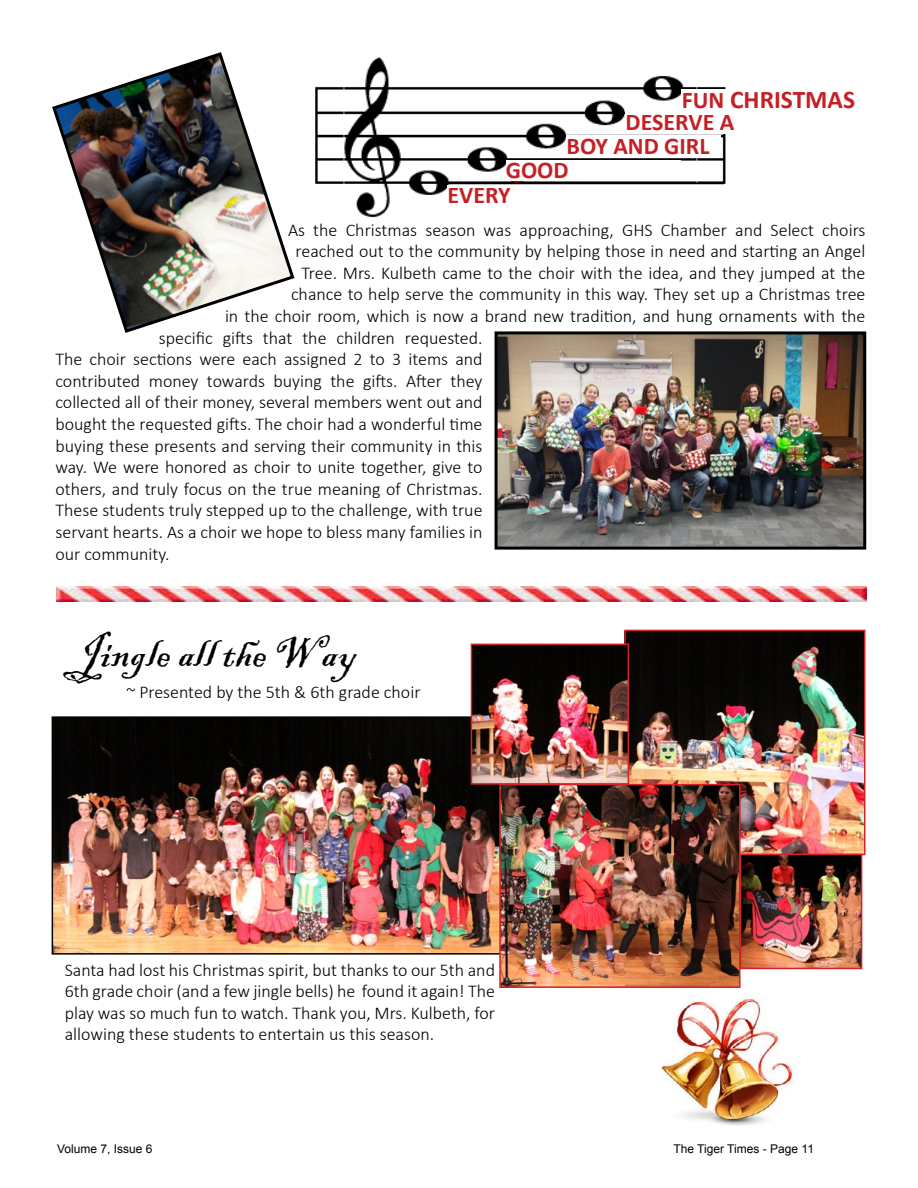
<style>
.page{position:relative;width:918px;height:1188px;background:#fff}
.page>*{position:absolute;margin:0;border:0;box-sizing:border-box;transform-origin:0 0}
.t1{font:45px "Blackadder ITC";color:#000}
.t2{font:700 25.5px "Calibri";color:#c52026}
.t3{font:700 24px "Calibri";color:#c52026}
.t4{font:300 18px/21.6px "Calibri";color:#000;text-align:justify}
.t5{font:12px "Arial";color:#000}
.s1{font-size:24px}
</style>
<div class="page">
<img style="left:315px;top:57px;width:411px;height:161px">
<div style="left:506px;top:160px;width:174px;height:21px;background:#fff"></div>
<div style="left:567px;top:136px;width:154px;height:22px;background:#fff"></div>
<div style="left:626px;top:112px;width:154px;height:22px;background:#fff"></div>
<div style="left:682px;top:89px;width:185px;height:23px;background:#fff"></div>
<hr style="left:447px;top:183px;width:277px;height:1px;background:#000">
<div style="left:447px;top:185px;width:175px;height:31px;background:#fff"></div>
<img style="left:52px;top:52px;width:243px;height:281px">
<img style="left:499px;top:335px;width:363px;height:211px">
<div style="left:495px;top:331px;width:371px;height:219px;border:3px solid #000"></div>
<img style="left:55px;top:719px;width:444px;height:233px">
<div style="left:52px;top:716px;width:462px;height:239px;border:2px solid #000"></div>
<img style="left:627px;top:633px;width:236px;height:219px">
<div style="left:624px;top:630px;width:242px;height:225px;border:2px solid #d2232a"></div>
<img style="left:474px;top:647px;width:152px;height:135px">
<div style="left:471px;top:644px;width:158px;height:141px;border:2px solid #d2232a"></div>
<img style="left:502px;top:787px;width:236px;height:198px">
<div style="left:499px;top:784px;width:242px;height:204px;border:2px solid #d2232a"></div>
<img style="left:743px;top:857px;width:116px;height:109px">
<div style="left:740px;top:854px;width:122px;height:115px;border:2px solid #d2232a"></div>
<img style="left:56px;top:586px;width:810px;height:16px">
<img style="left:660px;top:996px;width:134px;height:130px">
<h2 class="t2" style="left:682px;top:81px;width:175px"><span class="s1">FUN</span> CHRISTMAS</h2>
<h3 class="t3" style="left:626px;top:105px;width:110px">DESERVE A</h3>
<h3 class="t3" style="left:567px;top:129px;width:145px">BOY AND GIRL</h3>
<h3 class="t3" style="left:506px;top:153px;width:64px">GOOD</h3>
<h3 class="t3" style="left:447px;top:178px;width:65px">EVERY</h3>
<p class="t4" style="left:288px;top:219px;width:579px">As the Christmas season was approaching, GHS Chamber and Select choirs</p>
<p class="t4" style="left:296px;top:240px;width:572px">reached out to the community by helping those in need and starting an Angel</p>
<p class="t4" style="left:302px;top:262px;width:566px">Tree. Mrs. Kulbeth came to the choir with the idea, and they jumped at the</p>
<p class="t4" style="left:291px;top:284px;width:576px">chance to help serve the community in this way. They set up a Christmas tree</p>
<p class="t4" style="left:225px;top:305px;width:642px">in the choir room, which is now a brand new tradition, and hung ornaments with the</p>
<p class="t4" style="left:159px;top:327px;width:325px">specific gifts that the children requested.</p>
<p class="t4" style="left:55px;top:348px;width:429px">The choir sections were each assigned 2 to 3 items and</p>
<p class="t4" style="left:55px;top:370px;width:429px">contributed money towards buying the gifts. After they</p>
<p class="t4" style="left:55px;top:392px;width:429px">collected all of their money, several members went out and</p>
<p class="t4" style="left:55px;top:413px;width:429px">bought the requested gifts. The choir had a wonderful time</p>
<p class="t4" style="left:55px;top:435px;width:429px">buying these presents and serving their community in this</p>
<p class="t4" style="left:55px;top:456px;width:429px">way. We were honored as choir to unite together, give to</p>
<p class="t4" style="left:55px;top:478px;width:429px">others, and truly focus on the true meaning of Christmas.</p>
<p class="t4" style="left:55px;top:500px;width:429px">These students truly stepped up to the challenge, with true</p>
<p class="t4" style="left:55px;top:521px;width:429px">servant hearts. As a choir we hope to bless many families in</p>
<p class="t4" style="left:55px;top:543px;width:116px">our community.</p>
<h1 class="t1" style="left:72px;top:626px;width:286px">Jingle all the Way</h1>
<p class="t4" style="left:126px;top:681px;width:296px">~ Presented by the 5th &amp; 6th grade choir</p>
<p class="t4" style="left:65px;top:959px;width:432px">Santa had lost his Christmas spirit, but thanks to our 5th and 6th grade choir (and a few jingle bells) he found it again! The play was so much fun to watch. Thank you, Mrs. Kulbeth, for allowing these students to entertain us this season.</p>
<p class="t5" style="left:57px;top:1141px;width:97px">Volume 7, Issue 6</p>
<p class="t5" style="left:674px;top:1141px;width:142px">The Tiger Times - Page 11</p>
</div>
